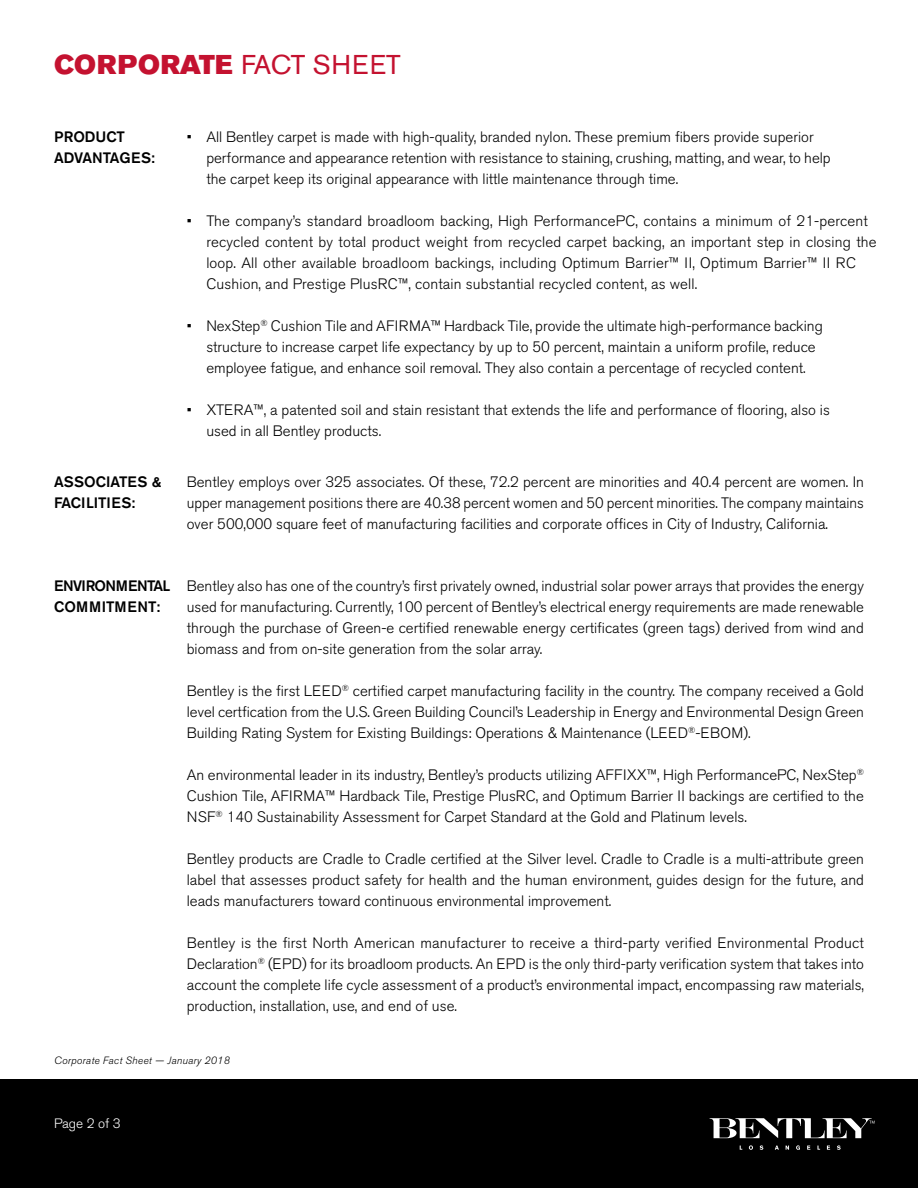
<style>
.page{position:relative;width:918px;height:1188px;background:#fff}
.page>*{position:absolute;margin:0;border:0;box-sizing:border-box;transform-origin:0 0}
.t1{font:27px "Akzidenz Grotesk BE Super";letter-spacing:.02em;color:#c41230}
.t2{font:300 15px/21px "Akzidenz Grotesk BE";color:#000;text-align:justify}
.t3{font:500 15px/21px "Akzidenz Grotesk BE";color:#000}
.t4{font:300 13.5px "Akzidenz Grotesk BE";color:#fff}
.t5{font:italic 300 10.5px "Akzidenz Grotesk BE";letter-spacing:.025em;color:#000}
.s1{font-family:"Akzidenz Grotesk BE"}
</style>
<div class="page">
<div style="left:0;top:1080px;width:918px;height:108px;background:#000"></div>
<svg style="left:749px;top:1145px;width:4px;height:5px"></svg>
<svg style="left:760px;top:1145px;width:3px;height:5px"></svg>
<svg style="left:775px;top:1146px;width:4px;height:4px"></svg>
<svg style="left:786px;top:1146px;width:3px;height:4px"></svg>
<svg style="left:796px;top:1145px;width:4px;height:5px"></svg>
<svg style="left:807px;top:1146px;width:3px;height:4px"></svg>
<svg style="left:827px;top:1146px;width:3px;height:4px"></svg>
<svg style="left:837px;top:1145px;width:4px;height:5px"></svg>
<svg style="left:710px;top:1118px;width:165px;height:20px"></svg>
<h1 class="t1" style="left:54px;top:49px;width:348px">CORPORATE <span class="s1">FACT SHEET</span></h1>
<p class="t3" style="left:54px;top:126px;width:102px">PRODUCT<br>ADVANTAGES:</p>
<p class="t3" style="left:54px;top:471px;width:109px">ASSOCIATES &amp;<br>FACILITIES:</p>
<p class="t2" style="left:206px;top:127px;width:626px;text-align:left;text-indent:-20px">• All Bentley carpet is made with high-quality, branded nylon. These premium fibers provide superior performance and appearance retention with resistance to staining, crushing, matting, and wear, to help the carpet keep its original appearance with little maintenance through time.</p>
<p class="t2" style="left:206px;top:211px;width:672px;text-align:left;text-indent:-20px">• The company’s standard broadloom backing, High PerformancePC, contains a minimum of 21-percent recycled content by total product weight from recycled carpet backing, an important step in closing the loop. All other available broadloom backings, including Optimum Barrier™ II, Optimum Barrier™ II RC Cushion, and Prestige PlusRC™, contain substantial recycled content, as well.</p>
<p class="t2" style="left:206px;top:316px;width:618px;text-align:left;text-indent:-20px">• NexStep<sup>®</sup> Cushion Tile and AFIRMA™ Hardback Tile, provide the ultimate high-performance backing structure to increase carpet life expectancy by up to 50 percent, maintain a uniform profile, reduce employee fatigue, and enhance soil removal. They also contain a percentage of recycled content.</p>
<p class="t2" style="left:206px;top:400px;width:625px;text-indent:-20px">• XTERA™, a patented soil and stain resistant that extends the life and performance of flooring, also is used in all Bentley products.</p>
<p class="t2" style="left:187px;top:472px;width:679px">Bentley employs over 325 associates. Of these, 72.2 percent are minorities and 40.4 percent are women. In upper management positions there are 40.38 percent women and 50 percent minorities. The company maintains over 500,000 square feet of manufacturing facilities and corporate offices in City of Industry, California.</p>
<p class="t3" style="left:54px;top:575px;width:118px">ENVIRONMENTAL<br>COMMITMENT:</p>
<p class="t2" style="left:187px;top:576px;width:679px">Bentley also has one of the country’s first privately owned, industrial solar power arrays that provides the energy used for manufacturing. Currently, 100 percent of Bentley’s electrical energy requirements are made renewable through the purchase of Green-e certified renewable energy certificates (green tags) derived from wind and biomass and from on-site generation from the solar array.</p>
<p class="t2" style="left:187px;top:681px;width:679px">Bentley is the first LEED<sup>®</sup> certified carpet manufacturing facility in the country. The company received a Gold level certfication from the U.S. Green Building Council’s Leadership in Energy and Environmental Design Green Building Rating System for Existing Buildings: Operations &amp; Maintenance (LEED<sup>®</sup>-EBOM).</p>
<p class="t2" style="left:187px;top:765px;width:679px">An environmental leader in its industry, Bentley’s products utilizing AFFIXX™, High PerformancePC, NexStep<sup>® </sup>Cushion Tile, AFIRMA™ Hardback Tile, Prestige PlusRC, and Optimum Barrier II backings are certified to the NSF<sup>®</sup> 140 Sustainability Assessment for Carpet Standard at the Gold and Platinum levels.</p>
<p class="t2" style="left:187px;top:849px;width:679px">Bentley products are Cradle to Cradle certified at the Silver level. Cradle to Cradle is a multi-attribute green label that assesses product safety for health and the human environment, guides design for the future, and leads manufacturers toward continuous environmental improvement.</p>
<p class="t2" style="left:187px;top:933px;width:679px">Bentley is the first North American manufacturer to receive a third-party verified Environmental Product Declaration<sup>®</sup> (EPD) for its broadloom products. An EPD is the only third-party verification system that takes into account the complete life cycle assessment of a product’s environmental impact, encompassing raw materials, production, installation, use, and end of use.</p>
<p class="t5" style="left:54px;top:1055px;width:177px">Corporate Fact Sheet — January 2018</p>
<p class="t4" style="left:54px;top:1116px;width:68px">Page 2 of 3</p>
</div>
